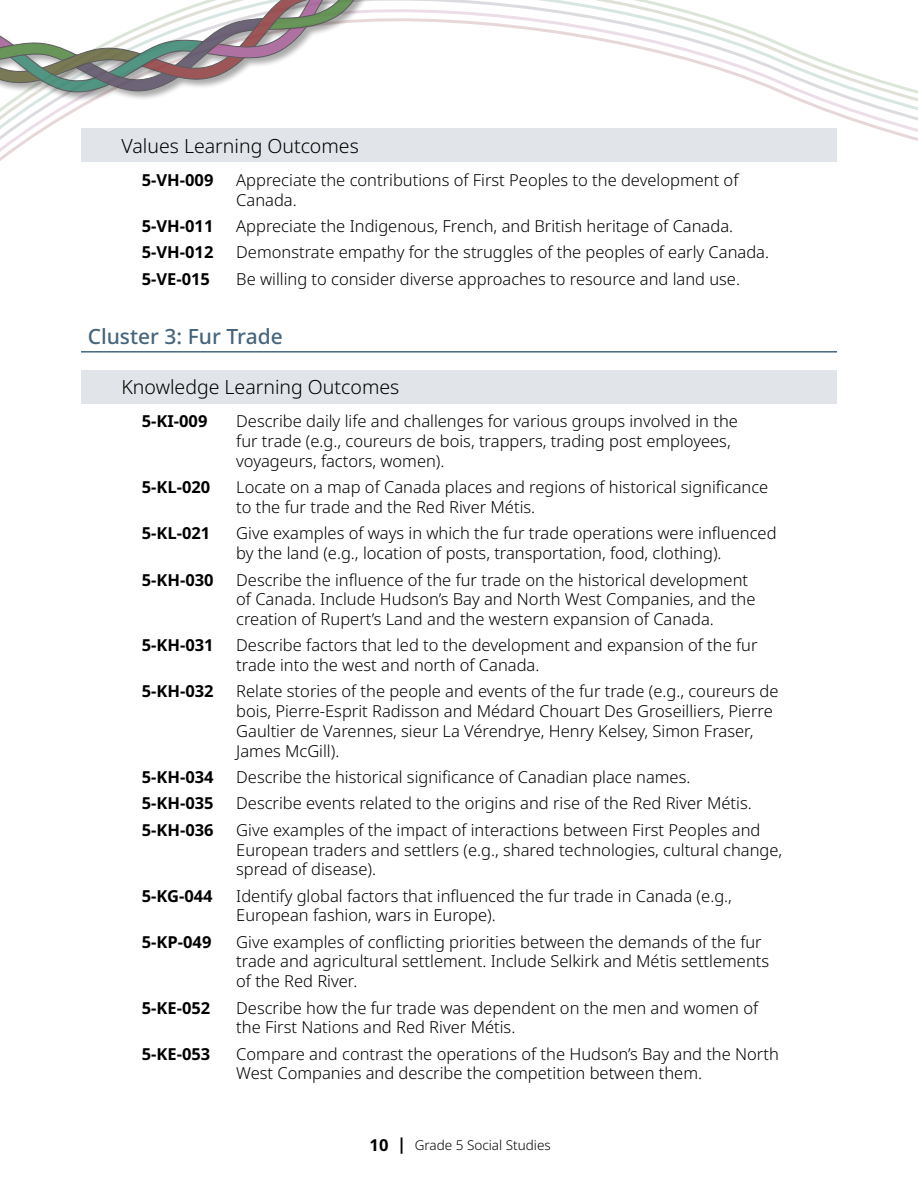
<style>
.page{position:relative;width:918px;height:1188px;background:#fff}
.page>*{position:absolute;margin:0;border:0;box-sizing:border-box;transform-origin:0 0}
.Header_Outcomes{font:500 21px "Noto Sans";color:#45657d}
.GLO{font:300 19.5px "Noto Sans";color:#000}
.Learning_Outcome{font:300 16.5px/19.8px "Noto Sans";color:#000}
.Learning_Outcome-2{font:700 16.5px "Noto Sans";color:#000}
.t1{font:300 13.5px "Noto Sans";color:#000}
.s1{font-weight:700;font-size:16.5px}
</style>
<div class="page">
<svg style="left:0;top:0;width:918px;height:161px"></svg>
<div style="left:0;top:0;width:515px;height:102px;background:#000;opacity:.4"></div>
<svg style="left:0;top:0;width:407px;height:96px"></svg>
<div style="left:81px;top:129px;width:756px;height:33px;background:#e1e4e8"></div>
<hr style="left:81px;top:351px;width:756px;height:2px;background:#45657d">
<div style="left:81px;top:370px;width:756px;height:33px;background:#e1e4e8"></div>
<h4 class="GLO" style="left:122px;top:132px;width:239px">Values Learning Outcomes</h4>
<p class="Learning_Outcome-2" style="left:142px;top:168px;width:73px">5-VH-009</p>
<p class="Learning_Outcome" style="left:236px;top:170px;width:504px">Appreciate the contributions of First Peoples to the development of<br>Canada.</p>
<p class="Learning_Outcome-2" style="left:142px;top:214px;width:73px">5-VH-011</p>
<p class="Learning_Outcome" style="left:236px;top:217px;width:499px">Appreciate the Indigenous, French, and British heritage of Canada.</p>
<p class="Learning_Outcome-2" style="left:142px;top:241px;width:73px">5-VH-012</p>
<p class="Learning_Outcome" style="left:236px;top:243px;width:534px">Demonstrate empathy for the struggles of the peoples of early Canada.</p>
<p class="Learning_Outcome-2" style="left:142px;top:267px;width:70px">5-VE-015</p>
<p class="Learning_Outcome" style="left:236px;top:269px;width:505px">Be willing to consider diverse approaches to resource and land use.</p>
<h3 class="Header_Outcomes" style="left:88px;top:322px;width:197px">Cluster 3: Fur Trade</h3>
<h4 class="GLO" style="left:122px;top:373px;width:279px">Knowledge Learning Outcomes</h4>
<p class="Learning_Outcome-2" style="left:142px;top:410px;width:67px">5-KI-009</p>
<p class="Learning_Outcome" style="left:236px;top:412px;width:503px">Describe daily life and challenges for various groups involved in the fur trade (e.g., coureurs de bois, trappers, trading post employees, voyageurs, factors, women).</p>
<p class="Learning_Outcome-2" style="left:142px;top:476px;width:70px">5-KL-020</p>
<p class="Learning_Outcome" style="left:236px;top:478px;width:534px">Locate on a map of Canada places and regions of historical significance to the fur trade and the Red River Métis.</p>
<p class="Learning_Outcome-2" style="left:142px;top:522px;width:70px">5-KL-021</p>
<p class="Learning_Outcome" style="left:236px;top:524px;width:542px">Give examples of ways in which the fur trade operations were influenced by the land (e.g., location of posts, transportation, food, clothing).</p>
<p class="Learning_Outcome-2" style="left:142px;top:568px;width:73px">5-KH-030</p>
<p class="Learning_Outcome" style="left:236px;top:570px;width:521px">Describe the influence of the fur trade on the historical development of Canada. Include Hudson’s Bay and North West Companies, and the creation of Rupert’s Land and the western expansion of Canada.</p>
<p class="Learning_Outcome-2" style="left:142px;top:634px;width:73px">5-KH-031</p>
<p class="Learning_Outcome" style="left:236px;top:636px;width:523px">Describe factors that led to the development and expansion of the fur trade into the west and north of Canada.</p>
<p class="Learning_Outcome-2" style="left:142px;top:680px;width:73px">5-KH-032</p>
<p class="Learning_Outcome" style="left:236px;top:682px;width:544px">Relate stories of the people and events of the fur trade (e.g., coureurs de bois, Pierre-Esprit Radisson and Médard Chouart Des Groseilliers, Pierre Gaultier de Varennes, sieur La Vérendrye, Henry Kelsey, Simon Fraser, James McGill).</p>
<p class="Learning_Outcome-2" style="left:142px;top:766px;width:73px">5-KH-034</p>
<p class="Learning_Outcome" style="left:236px;top:768px;width:456px">Describe the historical significance of Canadian place names.</p>
<p class="Learning_Outcome-2" style="left:142px;top:792px;width:73px">5-KH-035</p>
<p class="Learning_Outcome" style="left:236px;top:794px;width:517px">Describe events related to the origins and rise of the Red River Métis.</p>
<p class="Learning_Outcome-2" style="left:142px;top:818px;width:73px">5-KH-036</p>
<p class="Learning_Outcome" style="left:236px;top:820px;width:548px">Give examples of the impact of interactions between First Peoples and<br>European traders and settlers (e.g., shared technologies, cultural change, spread of disease).</p>
<p class="Learning_Outcome-2" style="left:142px;top:884px;width:72px">5-KG-044</p>
<p class="Learning_Outcome" style="left:236px;top:886px;width:497px">Identify global factors that influenced the fur trade in Canada (e.g.,<br>European fashion, wars in Europe).</p>
<p class="Learning_Outcome-2" style="left:142px;top:930px;width:71px">5-KP-049</p>
<p class="Learning_Outcome" style="left:236px;top:932px;width:534px">Give examples of conflicting priorities between the demands of the fur trade and agricultural settlement. Include Selkirk and Métis settlements of the Red River.</p>
<p class="Learning_Outcome-2" style="left:142px;top:996px;width:70px">5-KE-052</p>
<p class="Learning_Outcome" style="left:236px;top:998px;width:523px">Describe how the fur trade was dependent on the men and women of the First Nations and Red River Métis.</p>
<p class="Learning_Outcome-2" style="left:142px;top:1042px;width:70px">5-KE-053</p>
<p class="Learning_Outcome" style="left:236px;top:1044px;width:544px">Compare and contrast the operations of the Hudson’s Bay and the North<br>West Companies and describe the competition between them.</p>
<p class="t1" style="left:370px;top:1135px;width:183px"><span class="s1">10 |</span> Grade 5 Social Studies</p>
</div>
